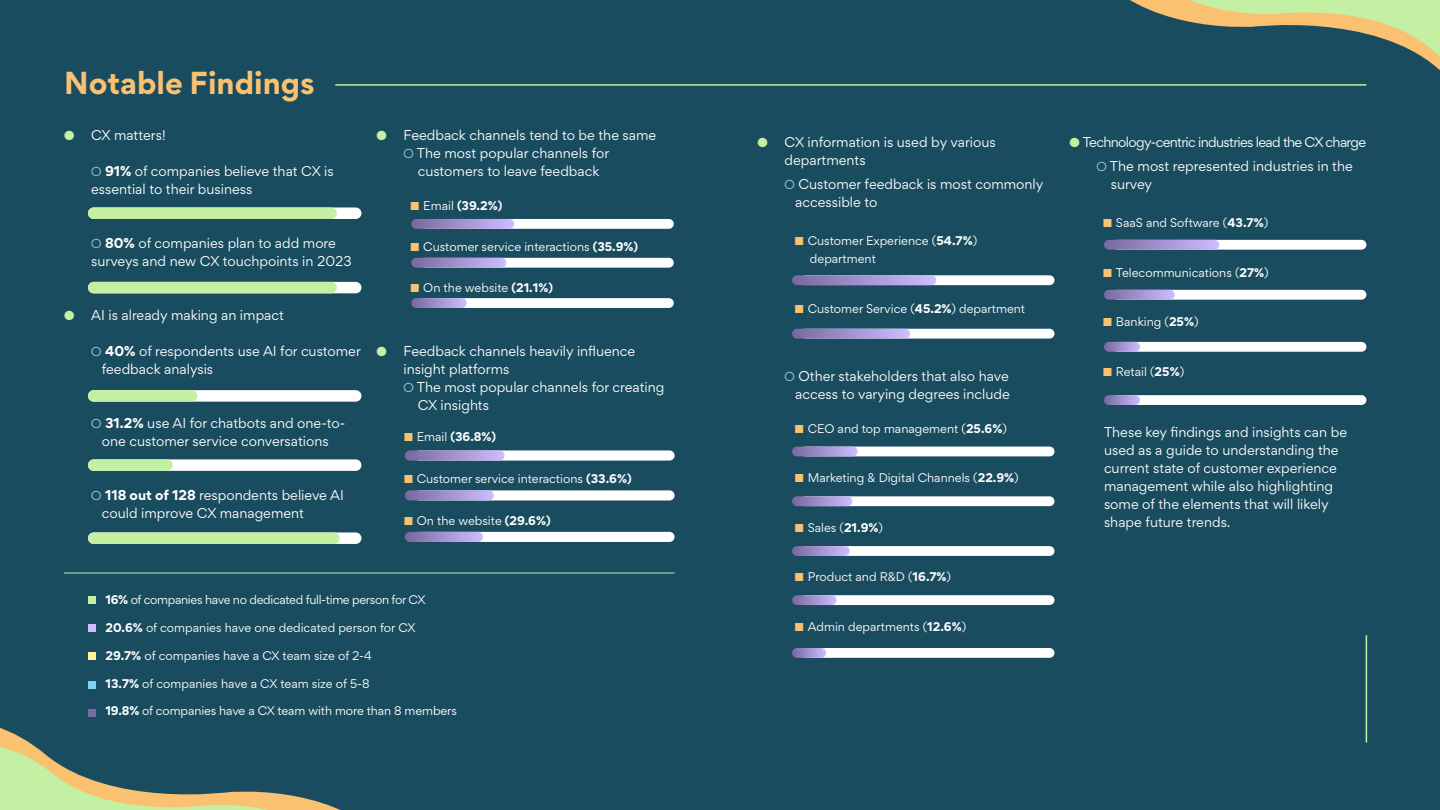
<style>
.page{position:relative;width:1440px;height:810px;background:#1a4c5f}
.page>*{position:absolute;margin:0;border:0;box-sizing:border-box;transform-origin:0 0}
.t1{font:700 28.35px "Gordita";color:#fac270}
.t2{font:12.75px/18px "Gordita";color:#fff}
.t3{font:12.75px "Gordita";letter-spacing:-.05em;color:#fff}
.t4{font:11.25px/18px "Gordita";color:#fff}
.t5{font:11.25px "Gordita";letter-spacing:-.03em;color:#fff}
.t6{font:700 11.25px "Gordita";color:#fff}
.s1{color:#c4f0a3}
.s2{color:#9cc7d9}
.s3{font-weight:700}
.s4{font-weight:400;color:#fac270}
.s5{font-weight:400}
.s6{color:#fac270}
</style>
<div class="page">
<div style="left:88px;top:532px;width:273px;height:12px;background:#fff;border-radius:6px"></div>
<div style="left:88px;top:532px;width:252px;height:12px;background:#c4f0a3;border-radius:6px"></div>
<div style="left:88px;top:596px;width:7px;height:7px;background:#c4efa2"></div>
<div style="left:88px;top:624px;width:7px;height:7px;background:#cfbeff"></div>
<div style="left:88px;top:653px;width:7px;height:7px;background:#fff38b"></div>
<div style="left:88px;top:681px;width:7px;height:7px;background:#7bd6f3"></div>
<div style="left:420px;top:219px;width:254px;height:10px;background:#fff;border-radius:5px"></div>
<div style="left:801px;top:275px;width:253px;height:10px;background:#fff;border-radius:5px"></div>
<div style="left:1113px;top:240px;width:253px;height:10px;background:#fff;border-radius:5px"></div>
<div style="left:1113px;top:290px;width:253px;height:10px;background:#fff;border-radius:5px"></div>
<div style="left:1113px;top:342px;width:253px;height:10px;background:#fff;border-radius:5px"></div>
<div style="left:1113px;top:395px;width:253px;height:10px;background:#fff;border-radius:5px"></div>
<div style="left:801px;top:447px;width:253px;height:9px;background:#fff;border-radius:5px"></div>
<div style="left:801px;top:496px;width:253px;height:10px;background:#fff;border-radius:5px"></div>
<div style="left:801px;top:546px;width:253px;height:10px;background:#fff;border-radius:5px"></div>
<div style="left:801px;top:595px;width:253px;height:10px;background:#fff;border-radius:5px"></div>
<div style="left:801px;top:648px;width:253px;height:10px;background:#fff;border-radius:5px"></div>
<div style="left:801px;top:329px;width:253px;height:10px;background:#fff;border-radius:5px"></div>
<div style="left:420px;top:258px;width:254px;height:10px;background:#fff;border-radius:5px"></div>
<div style="left:420px;top:298px;width:254px;height:10px;background:#fff;border-radius:5px"></div>
<svg style="left:411px;top:219px;width:103px;height:10px"></svg>
<svg style="left:792px;top:275px;width:144px;height:10px"></svg>
<svg style="left:1104px;top:240px;width:115px;height:10px"></svg>
<svg style="left:1104px;top:290px;width:71px;height:10px"></svg>
<svg style="left:1104px;top:342px;width:36px;height:10px"></svg>
<svg style="left:792px;top:447px;width:66px;height:9px"></svg>
<svg style="left:792px;top:496px;width:60px;height:10px"></svg>
<svg style="left:792px;top:546px;width:58px;height:10px"></svg>
<svg style="left:792px;top:595px;width:45px;height:10px"></svg>
<svg style="left:792px;top:648px;width:34px;height:10px"></svg>
<svg style="left:792px;top:329px;width:118px;height:10px"></svg>
<svg style="left:411px;top:258px;width:95px;height:10px"></svg>
<svg style="left:411px;top:298px;width:56px;height:10px"></svg>
<div style="left:414px;top:450px;width:261px;height:11px;background:#fff;border-radius:5px"></div>
<div style="left:414px;top:490px;width:261px;height:11px;background:#fff;border-radius:5px"></div>
<div style="left:414px;top:532px;width:261px;height:10px;background:#fff;border-radius:5px"></div>
<svg style="left:405px;top:450px;width:100px;height:11px"></svg>
<svg style="left:405px;top:490px;width:89px;height:11px"></svg>
<svg style="left:405px;top:532px;width:78px;height:10px"></svg>
<div style="left:88px;top:207px;width:273px;height:12px;background:#fff;border-radius:6px"></div>
<div style="left:88px;top:282px;width:273px;height:11px;background:#fff;border-radius:6px"></div>
<div style="left:88px;top:207px;width:249px;height:12px;background:#c4f0a3;border-radius:6px"></div>
<div style="left:88px;top:282px;width:249px;height:11px;background:#c4f0a3;border-radius:6px"></div>
<div style="left:88px;top:390px;width:273px;height:12px;background:#fff;border-radius:6px"></div>
<div style="left:88px;top:390px;width:109px;height:12px;background:#c4f0a3;border-radius:6px"></div>
<div style="left:88px;top:459px;width:273px;height:12px;background:#fff;border-radius:6px"></div>
<div style="left:88px;top:459px;width:85px;height:12px;background:#c4f0a3;border-radius:6px"></div>
<hr style="left:64px;top:573px;width:611px;height:1px;background:#c4efa2">
<svg style="left:0;top:709px;width:340px;height:101px"></svg>
<svg style="left:1130px;top:0;width:310px;height:86px"></svg>
<svg style="left:1104px;top:395px;width:36px;height:10px"></svg>
<hr style="left:335px;top:84px;width:1031px;height:2px;background:#c4f0a3">
<hr style="left:1366px;top:635px;width:1px;height:107px;background:#c4f0a3">
<h1 class="t1" style="left:64px;top:60px;width:252px">Notable Findings</h1>
<p class="t2" style="left:64px;top:126px;width:103px"><span class="s1">●</span> CX matters!</p>
<p class="t2" style="left:91px;top:162px;width:244px"><span class="s2">○</span> <span class="s3">91%</span> of companies believe that CX is essential to their business</p>
<p class="t2" style="left:91px;top:234px;width:262px"><span class="s2">○</span> <span class="s3">80%</span> of companies plan to add more surveys and new CX touchpoints in 2023</p>
<p class="t2" style="left:64px;top:306px;width:221px"><span class="s1">●</span> AI is already making an impact</p>
<p class="t2" style="left:102px;top:342px;width:261px;text-indent:-11px"><span class="s2">○</span> <span class="s3">40%</span> of respondents use AI for customer feedback analysis</p>
<p class="t2" style="left:91px;top:414px;width:256px;text-align:center"><span class="s2">○</span> <span class="s3">31.2%</span> use AI for chatbots and one-to&shy;one customer service conversations</p>
<p class="t2" style="left:102px;top:486px;width:244px;text-indent:-11px"><span class="s2">○</span> <span class="s3">118 out of 128</span> respondents believe AI could improve CX management</p>
<p class="t2" style="left:376px;top:126px;width:281px"><span class="s1">●</span> Feedback channels tend to be the same</p>
<p class="t2" style="left:403px;top:144px;width:207px;text-align:center"><span class="s2">○</span> The most popular channels for customers to leave feedback</p>
<p class="t6" style="left:410px;top:196px;width:94px"><span class="s4">■</span> <span class="s5">Email</span> (39.2%)</p>
<p class="t4" style="left:410px;top:237px;width:230px"><span class="s6">■</span> Customer service interactions <span class="s3">(35.9%)</span></p>
<p class="t4" style="left:410px;top:278px;width:145px"><span class="s6">■</span> On the website <span class="s3">(21.1%)</span></p>
<p class="t2" style="left:403px;top:342px;width:233px;text-indent:-27px"><span class="s1">●</span> Feedback channels heavily influence insight platforms</p>
<p class="t2" style="left:418px;top:378px;width:248px;text-indent:-14px"><span class="s2">○</span> The most popular channels for creating<br>CX insights</p>
<p class="t6" style="left:403px;top:427px;width:94px"><span class="s4">■</span> <span class="s5">Email</span> (36.8%)</p>
<p class="t4" style="left:403px;top:469px;width:230px"><span class="s6">■</span> Customer service interactions <span class="s3">(33.6%)</span></p>
<p class="t4" style="left:403px;top:511px;width:149px"><span class="s6">■</span> On the website <span class="s3">(29.6%)</span></p>
<p class="t5" style="left:106px;top:592px;width:321px"><span class="s3">16%</span> of companies have no dedicated full-time person for CX</p>
<p class="t4" style="left:106px;top:619px;width:312px"><span class="s3">20.6%</span> of companies have one dedicated person for CX</p>
<p class="t4" style="left:106px;top:646px;width:268px"><span class="s3">29.7%</span> of companies have a CX team size of 2-4</p>
<p class="t4" style="left:106px;top:674px;width:266px"><span class="s3">13.7%</span> of companies have a CX team size of 5-8</p>
<p class="t4" style="left:106px;top:702px;width:353px"><span class="s3">19.8%</span> of companies have a CX team with more than 8 members</p>
<p class="t2" style="left:785px;top:132px;width:213px;text-indent:-27px"><span class="s1">●</span> CX information is used by various departments</p>
<p class="t2" style="left:795px;top:175px;width:250px;text-indent:-11px"><span class="s2">○</span> Customer feedback is most commonly accessible to</p>
<p class="t4" style="left:810px;top:232px;width:169px;text-indent:-16px"><span class="s6">■</span> Customer Experience (<span class="s3">54.7%</span>) department</p>
<p class="t4" style="left:794px;top:299px;width:233px"><span class="s6">■</span> Customer Service (<span class="s3">45.2%</span>) department</p>
<p class="t2" style="left:785px;top:366px;width:227px;text-align:right"><span class="s2">○</span> Other stakeholders that also have access to varying degrees include</p>
<p class="t4" style="left:794px;top:419px;width:214px"><span class="s6">■</span> CEO and top management (<span class="s3">25.6%</span>)</p>
<p class="t4" style="left:794px;top:469px;width:226px"><span class="s6">■</span> Marketing &amp; Digital Channels (<span class="s3">22.9%</span>)</p>
<p class="t4" style="left:794px;top:518px;width:90px"><span class="s6">■</span> Sales (<span class="s3">21.9%</span>)</p>
<p class="t4" style="left:794px;top:568px;width:158px"><span class="s6">■</span> Product and R&amp;D (<span class="s3">16.7%</span>)</p>
<p class="t4" style="left:794px;top:617px;width:174px"><span class="s6">■</span> Admin departments (<span class="s3">12.6%</span>)</p>
<p class="t3" style="left:1070px;top:132px;width:298px"><span class="s1">●</span> Technology-centric industries lead the CX charge</p>
<p class="t2" style="left:1111px;top:157px;width:244px;text-indent:-14px"><span class="s2">○</span> The most represented industries in the survey</p>
<p class="t4" style="left:1102px;top:214px;width:167px"><span class="s6">■</span> SaaS and Software (<span class="s3">43.7%</span>)</p>
<p class="t4" style="left:1102px;top:263px;width:168px"><span class="s6">■</span> Telecommunications (<span class="s3">27%</span>)</p>
<p class="t4" style="left:1102px;top:313px;width:98px"><span class="s6">■</span> Banking (<span class="s3">25%</span>)</p>
<p class="t4" style="left:1102px;top:362px;width:83px"><span class="s6">■</span> Retail (<span class="s3">25%</span>)</p>
<p class="t2" style="left:1104px;top:423px;width:245px">These key findings and insights can be used as a guide to understanding the current state of customer experience management while also highlighting some of the elements that will likely shape future trends.</p>
</div>
